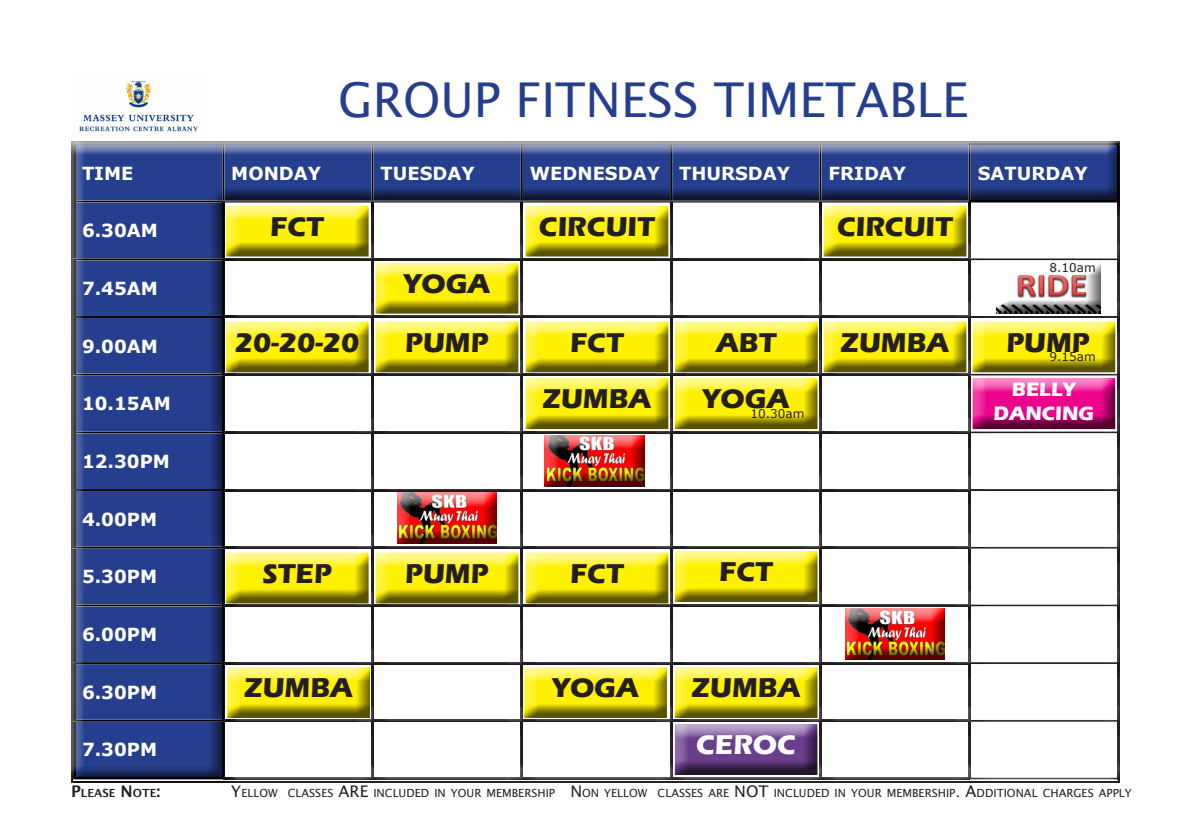
<style>
.page{position:relative;width:1191px;height:840px;background:#fff}
.page>*{position:absolute;margin:0;border:0;box-sizing:border-box;transform-origin:0 0}
.t1{font:48px "Lucida Sans";color:#253f8e}
.t2{font:700 28px "Eras ITC";color:#231f20}
.t3{font:700 28px "Eras ITC";color:#fff}
.t4{font:700 20px/24px "Eras ITC";color:#fff;text-align:center}
.t5{font:700 18px "Verdana";color:#fff}
.t6{font:12px "Verdana";color:#231f20}
.t7{font:11.2px "Lucida Sans";color:#231f20}
.t8{font:600 11.2px "Lucida Sans";color:#231f20}
.s1{font-size:16px}
</style>
<div class="page">
<div style="left:69px;top:141px;width:1054px;height:642px;background:#231f20;opacity:.75"></div>
<div style="left:394px;top:490px;width:104px;height:48px;background:#1e1a1b"></div>
<div style="left:394px;top:492px;width:104px;height:52px;background:#231f20;opacity:.75"></div>
<div style="left:542px;top:432px;width:104px;height:49px;background:#1e1b1c"></div>
<div style="left:542px;top:434px;width:104px;height:52px;background:#231f20;opacity:.75"></div>
<div style="left:222px;top:204px;width:148px;height:48px;background:#fff;opacity:.75"></div>
<div style="left:222px;top:206px;width:148px;height:54px;background:#231f20;opacity:.75"></div>
<div style="left:222px;top:319px;width:148px;height:48px;background:#fff"></div>
<div style="left:222px;top:321px;width:148px;height:54px;background:#231f20;opacity:.75"></div>
<div style="left:372px;top:261px;width:148px;height:48px;background:#fff;opacity:.75"></div>
<div style="left:372px;top:263px;width:148px;height:54px;background:#231f20;opacity:.75"></div>
<div style="left:222px;top:550px;width:148px;height:48px;background:#fff"></div>
<div style="left:222px;top:552px;width:148px;height:54px;background:#231f20;opacity:.75"></div>
<div style="left:223px;top:664px;width:148px;height:49px;background:#fff"></div>
<div style="left:223px;top:667px;width:148px;height:53px;background:#231f20;opacity:.75"></div>
<div style="left:372px;top:550px;width:148px;height:48px;background:#fff"></div>
<div style="left:372px;top:552px;width:148px;height:54px;background:#231f20;opacity:.75"></div>
<div style="left:522px;top:550px;width:148px;height:48px;background:#fff"></div>
<div style="left:522px;top:552px;width:148px;height:54px;background:#231f20;opacity:.75"></div>
<div style="left:671px;top:549px;width:148px;height:48px;background:#fff"></div>
<div style="left:671px;top:551px;width:148px;height:54px;background:#231f20;opacity:.75"></div>
<div style="left:520px;top:664px;width:148px;height:49px;background:#fff"></div>
<div style="left:520px;top:667px;width:148px;height:53px;background:#231f20;opacity:.75"></div>
<div style="left:671px;top:664px;width:148px;height:49px;background:#fff"></div>
<div style="left:671px;top:667px;width:148px;height:53px;background:#231f20;opacity:.75"></div>
<div style="left:820px;top:319px;width:148px;height:48px;background:#fff"></div>
<div style="left:820px;top:321px;width:148px;height:54px;background:#231f20;opacity:.75"></div>
<div style="left:522px;top:319px;width:148px;height:48px;background:#fff"></div>
<div style="left:522px;top:321px;width:148px;height:54px;background:#231f20;opacity:.75"></div>
<div style="left:522px;top:376px;width:148px;height:48px;background:#fff"></div>
<div style="left:522px;top:378px;width:148px;height:54px;background:#231f20;opacity:.75"></div>
<div style="left:671px;top:376px;width:148px;height:48px;background:#fff"></div>
<div style="left:671px;top:378px;width:148px;height:54px;background:#231f20;opacity:.75"></div>
<div style="left:968px;top:319px;width:148px;height:48px;background:#fff"></div>
<div style="left:968px;top:321px;width:148px;height:54px;background:#231f20;opacity:.75"></div>
<div style="left:522px;top:204px;width:148px;height:48px;background:#fff;opacity:.75"></div>
<div style="left:522px;top:206px;width:148px;height:54px;background:#231f20;opacity:.75"></div>
<div style="left:820px;top:204px;width:148px;height:48px;background:#fff;opacity:.75"></div>
<div style="left:820px;top:206px;width:148px;height:54px;background:#231f20;opacity:.75"></div>
<div style="left:671px;top:721px;width:148px;height:49px;background:#fff"></div>
<div style="left:671px;top:724px;width:148px;height:53px;background:#231f20;opacity:.75"></div>
<div style="left:968px;top:376px;width:148px;height:48px;background:#fff"></div>
<div style="left:968px;top:378px;width:148px;height:54px;background:#231f20;opacity:.75"></div>
<img style="left:79px;top:81px;width:119px;height:51px">
<div style="left:993px;top:258px;width:108px;height:51px;background:#fff;opacity:.75"></div>
<div style="left:993px;top:261px;width:108px;height:53px;background:#231f20;opacity:.75"></div>
<div style="left:671px;top:319px;width:148px;height:48px;background:#fff"></div>
<div style="left:671px;top:321px;width:148px;height:54px;background:#231f20;opacity:.75"></div>
<div style="left:372px;top:319px;width:148px;height:48px;background:#fff"></div>
<div style="left:372px;top:321px;width:148px;height:54px;background:#231f20;opacity:.75"></div>
<div style="left:842px;top:606px;width:104px;height:49px;background:#fff"></div>
<div style="left:842px;top:608px;width:104px;height:52px;background:#231f20;opacity:.75"></div>
<p class="t1" style="left:338px;top:72px;width:631px">GROUP FITNESS TIMETABLE</p>
<p class="t5" style="left:82px;top:160px;width:53px">TIME</p>
<p class="t5" style="left:231px;top:160px;width:91px">MONDAY</p>
<p class="t5" style="left:380px;top:160px;width:96px">TUESDAY</p>
<p class="t5" style="left:530px;top:160px;width:262px">WEDNESDAY THURSDAY</p>
<p class="t5" style="left:828px;top:160px;width:79px">FRIDAY</p>
<p class="t5" style="left:977px;top:160px;width:111px">SATURDAY</p>
<p class="t5" style="left:82px;top:218px;width:77px">6.30AM</p>
<p class="t5" style="left:82px;top:275px;width:77px">7.45AM</p>
<p class="t5" style="left:82px;top:333px;width:77px">9.00AM</p>
<p class="t5" style="left:82px;top:391px;width:90px">10.15AM</p>
<p class="t5" style="left:82px;top:448px;width:89px">12.30PM</p>
<p class="t5" style="left:82px;top:506px;width:77px">4.00PM</p>
<p class="t5" style="left:82px;top:563px;width:77px">5.30PM</p>
<p class="t5" style="left:82px;top:621px;width:77px">6.00PM</p>
<p class="t5" style="left:82px;top:679px;width:77px">6.30PM</p>
<p class="t5" style="left:82px;top:736px;width:77px">7.30PM</p>
<p class="t2" style="left:270px;top:210px;width:55px">FCT</p>
<p class="t2" style="left:235px;top:326px;width:126px">20-20-20</p>
<p class="t2" style="left:403px;top:267px;width:88px">YOGA</p>
<p class="t2" style="left:539px;top:210px;width:117px">CIRCUIT</p>
<p class="t2" style="left:837px;top:210px;width:117px">CIRCUIT</p>
<p class="t2" style="left:570px;top:326px;width:55px">FCT</p>
<p class="t2" style="left:840px;top:326px;width:110px">ZUMBA</p>
<p class="t2" style="left:542px;top:382px;width:110px">ZUMBA</p>
<p class="t2" style="left:702px;top:382px;width:88px">YOGA</p>
<p class="t2" style="left:405px;top:326px;width:85px">PUMP</p>
<p class="t2" style="left:716px;top:326px;width:62px">ABT</p>
<p class="t6" style="left:750px;top:405px;width:55px">10.30am</p>
<p class="t6" style="left:1049px;top:259px;width:48px">8.10am</p>
<p class="t2" style="left:1006px;top:326px;width:85px">PUMP</p>
<p class="t6" style="left:1049px;top:348px;width:48px">9.15am</p>
<p class="t4" style="left:993px;top:377px;width:102px">BELLY<br>DANCING</p>
<p class="t2" style="left:262px;top:557px;width:71px">STEP</p>
<p class="t2" style="left:244px;top:671px;width:110px">ZUMBA</p>
<p class="t2" style="left:405px;top:557px;width:85px">PUMP</p>
<p class="t2" style="left:570px;top:557px;width:55px">FCT</p>
<p class="t2" style="left:719px;top:555px;width:55px">FCT</p>
<p class="t2" style="left:552px;top:671px;width:88px">YOGA</p>
<p class="t2" style="left:691px;top:671px;width:110px">ZUMBA</p>
<p class="t3" style="left:696px;top:728px;width:101px">CEROC</p>
<p class="t8" style="left:71px;top:786px;width:91px"><span class="s1">P</span>LEASE <span class="s1">N</span>OTE<span class="s1">:</span></p>
<p class="t7" style="left:231px;top:786px;width:901px"><span class="s1">Y</span>ELLOW CLASSES <span class="s1">ARE</span> INCLUDED IN YOUR MEMBERSHIP <span class="s1">N</span> ON YELLOW CLASSES ARE <span class="s1">NOT</span> INCLUDED IN YOUR MEMBERSHIP<span class="s1">. A</span>DDITIONAL CHARGES APPLY</p>
</div>
